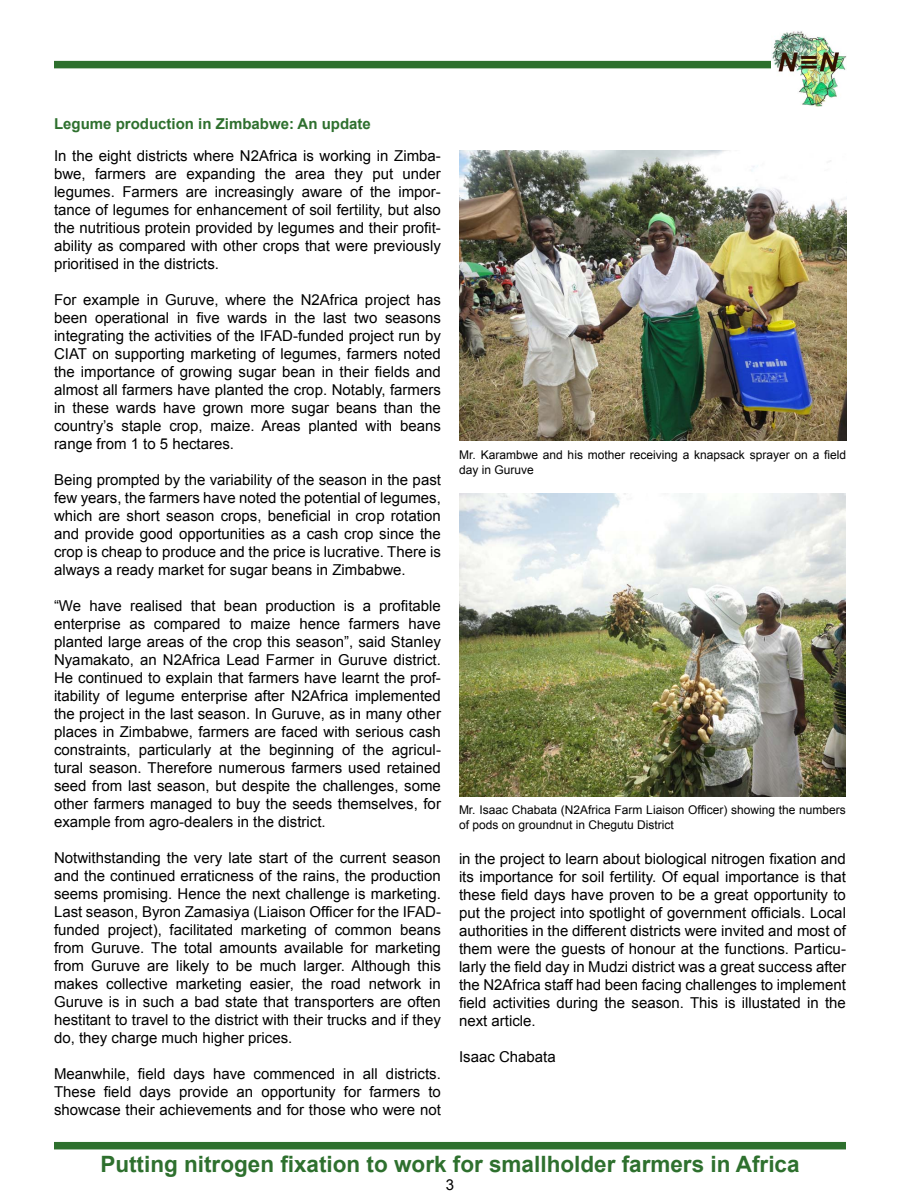
<style>
.page{position:relative;width:900px;height:1200px;background:#fff}
.page>*{position:absolute;margin:0;border:0;box-sizing:border-box;transform-origin:0 0}
.t1{font:700 22.5px "Arial";color:#2e702e}
.t2{font:15px/18px "Arial";color:#000;text-align:justify}
.t3{font:700 15px "Arial";color:#2e702e}
.t4{font:12px/14.4px "Arial";color:#000}
</style>
<div class="page">
<div style="left:54px;top:1142px;width:792px;height:7px;background:#2e702e"></div>
<div style="left:54px;top:61px;width:717px;height:7px;background:#2e702e"></div>
<img style="left:772px;top:31px;width:74px;height:76px">
<img style="left:459px;top:150px;width:387px;height:291px">
<img style="left:459px;top:493px;width:387px;height:303px">
<p class="t3" style="left:54px;top:114px;width:318px">Legume production in Zimbabwe: An update</p>
<p class="t2" style="left:54px;top:147px;width:388px">In the eight districts where N2Africa is working in Zimba&shy;bwe, farmers are expanding the area they put under legumes. Farmers are increasingly aware of the impor&shy;tance of legumes for enhancement of soil fertility, but also the nutritious protein provided by legumes and their profit&shy;ability as compared with other crops that were previously prioritised in the districts.</p>
<p class="t2" style="left:54px;top:291px;width:388px">For example in Guruve, where the N2Africa project has been operational in five wards in the last two seasons integrating the activities of the IFAD-funded project run by CIAT on supporting marketing of legumes, farmers noted the importance of growing sugar bean in their fields and almost all farmers have planted the crop. Notably, farmers in these wards have grown more sugar beans than the country’s staple crop, maize. Areas planted with beans range from 1 to 5 hectares.</p>
<p class="t2" style="left:54px;top:471px;width:389px">Being prompted by the variability of the season in the past few years, the farmers have noted the potential of legumes, which are short season crops, beneficial in crop rotation and provide good opportunities as a cash crop since the crop is cheap to produce and the price is lucrative. There is always a ready market for sugar beans in Zimbabwe.</p>
<p class="t2" style="left:54px;top:597px;width:388px">“We have realised that bean production is a profitable enterprise as compared to maize hence farmers have planted large areas of the crop this season”, said Stanley Nyamakato, an N2Africa Lead Farmer in Guruve district.<br>He continued to explain that farmers have learnt the prof&shy;itability of legume enterprise after N2Africa implemented the project in the last season. In Guruve, as in many other places in Zimbabwe, farmers are faced with serious cash constraints, particularly at the beginning of the agricul&shy;tural season. Therefore numerous farmers used retained seed from last season, but despite the challenges, some other farmers managed to buy the seeds themselves, for example from agro-dealers in the district.</p>
<p class="t2" style="left:54px;top:849px;width:388px">Notwithstanding the very late start of the current season and the continued erraticness of the rains, the production seems promising. Hence the next challenge is marketing.<br>Last season, Byron Zamasiya (Liaison Officer for the IFAD&shy;funded project), facilitated marketing of common beans from Guruve. The total amounts available for marketing from Guruve are likely to be much larger. Although this makes collective marketing easier, the road network in Guruve is in such a bad state that transporters are often hestitant to travel to the district with their trucks and if they do, they charge much higher prices.</p>
<p class="t2" style="left:54px;top:1065px;width:388px">Meanwhile, field days have commenced in all districts.<br>These field days provide an opportunity for farmers to showcase their achievements and for those who were not</p>
<p class="t4" style="left:459px;top:448px;width:388px">Mr. Karambwe and his mother receiving a knapsack sprayer on a field day in Guruve</p>
<p class="t4" style="left:459px;top:803px;width:388px">Mr. Isaac Chabata (N2Africa Farm Liaison Officer) showing the numbers of pods on groundnut in Chegutu District</p>
<p class="t2" style="left:459px;top:850px;width:389px">in the project to learn about biological nitrogen fixation and its importance for soil fertility. Of equal importance is that these field days have proven to be a great opportunity to put the project into spotlight of government officials. Local authorities in the different districts were invited and most of them were the guests of honour at the functions. Particu&shy;larly the field day in Mudzi district was a great success after the N2Africa staff had been facing challenges to implement field activities during the season. This is illustated in the next article.</p>
<p class="t2" style="left:459px;top:1048px;width:98px">Isaac Chabata</p>
<h1 class="t1" style="left:100px;top:1149px;width:701px">Putting nitrogen fixation to work for smallholder farmers in Africa</h1>
<p class="t2" style="left:446px;top:1176px;width:10px">3</p>
</div>
